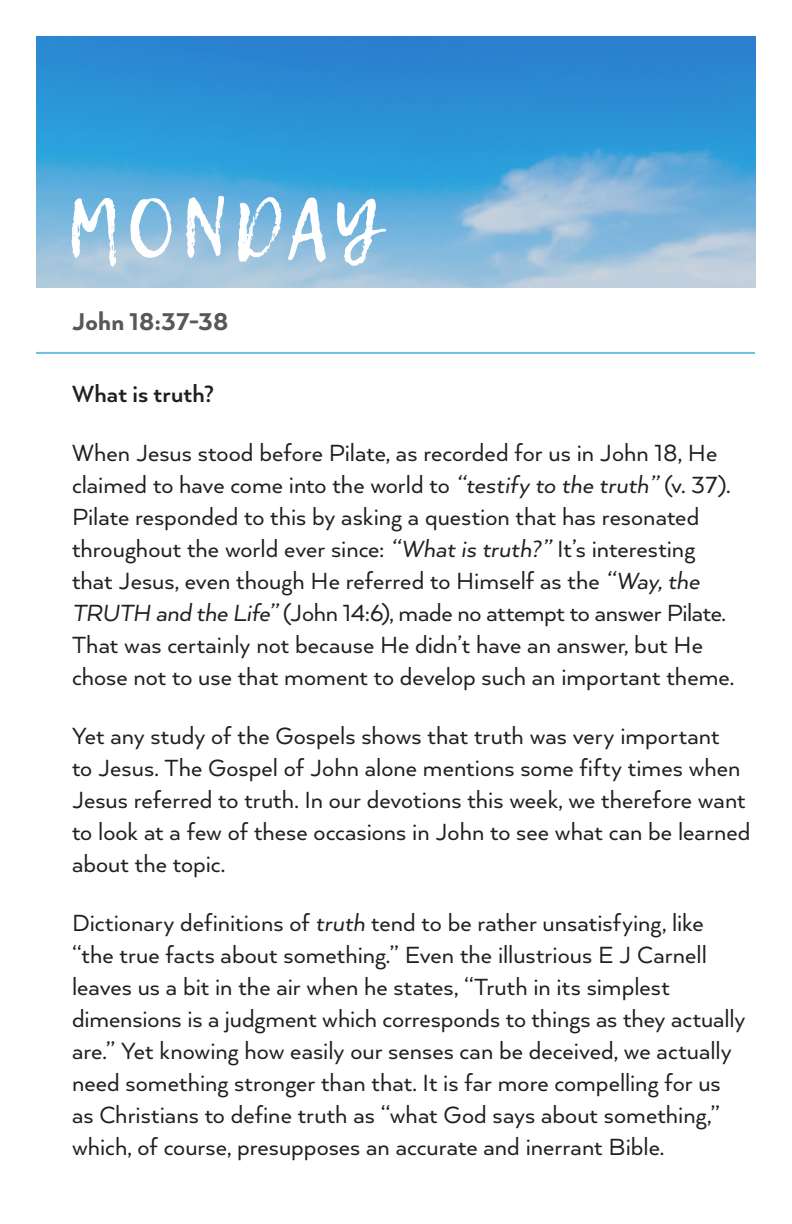
<style>
.page{position:relative;width:792px;height:1224px;background:#fff}
.page>*{position:absolute;margin:0;border:0;box-sizing:border-box;transform-origin:0 0}
.Big_weekday_title{font:80px "Lemon Tuesday";letter-spacing:.06em;color:#fff}
.Weekly_verses{font:800 28px "Arquitecta";letter-spacing:.005em;color:#57585a}
.Body{font:27px/32px "Arquitecta";color:#231f20}
.Body-2{font:700 27px "Arquitecta";color:#231f20}
.s1{font-style:italic}
</style>
<div class="page">
<img style="left:36px;top:36px;width:720px;height:252px">
<hr style="left:36px;top:352px;width:719px;height:2px;background:#6ac0df">
<p class="Big_weekday_title" style="left:66px;top:182px;width:315px">MONDAY</p>
<p class="Weekly_verses" style="left:72px;top:304px;width:158px">John 18:37-38</p>
<p class="Body-2" style="left:72px;top:377px;width:144px">What is truth?</p>
<p class="Body" style="left:72px;top:436px;width:663px">When Jesus stood before Pilate, as recorded for us in John 18, He claimed to have come into the world to <span class="s1">“testify to the truth”</span> (v. 37).<br>Pilate responded to this by asking a question that has resonated throughout the world ever since: <span class="s1">“What is truth?”</span> It’s interesting that Jesus, even though He referred to Himself as the <span class="s1">“Way, the TRUTH and the Life”</span> (John 14:6), made no attempt to answer Pilate.<br>That was certainly not because He didn’t have an answer, but He chose not to use that moment to develop such an important theme.</p>
<p class="Body" style="left:72px;top:719px;width:680px">Yet any study of the Gospels shows that truth was very important<br>to Jesus. The Gospel of John alone mentions some fifty times when Jesus referred to truth. In our devotions this week, we therefore want to look at a few of these occasions in John to see what can be learned about the topic.</p>
<p class="Body" style="left:72px;top:906px;width:675px">Dictionary definitions of <span class="s1">truth</span> tend to be rather unsatisfying, like “the true facts about something.” Even the illustrious E J Carnell leaves us a bit in the air when he states, “Truth in its simplest dimensions is a judgment which corresponds to things as they actually are.” Yet knowing how easily our senses can be deceived, we actually need something stronger than that. It is far more compelling for us as Christians to define truth as “what God says about something,” which, of course, presupposes an accurate and inerrant Bible.</p>
</div>
